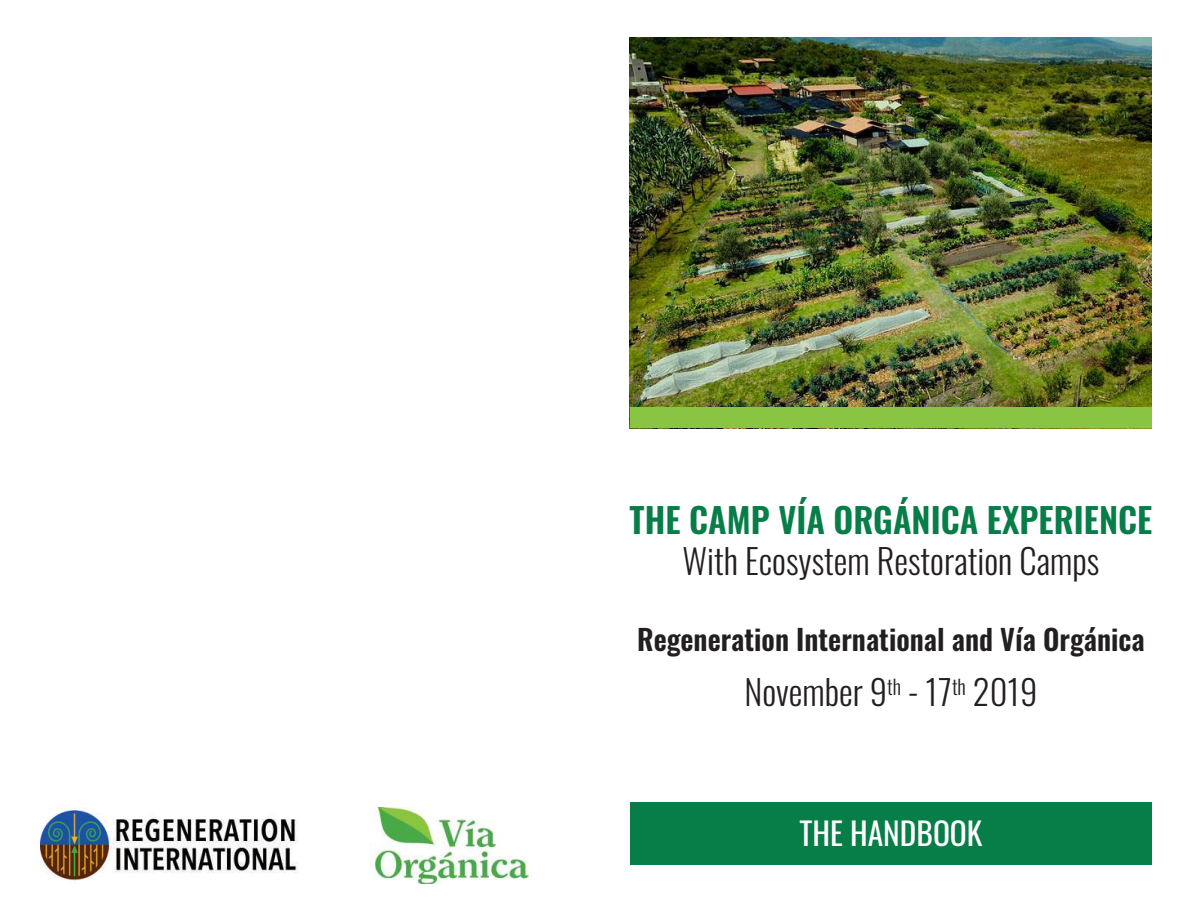
<style>
.page{position:relative;width:1188px;height:918px;background:#fff}
.page>*{position:absolute;margin:0;border:0;box-sizing:border-box;transform-origin:0 0}
.t1{font:300 34.5px "Oswald";color:#231f20}
.t2{font:600 34.5px "Oswald";color:#077d48}
.t3{font:31.5px "Oswald";color:#fff}
.t4{font:600 28.5px "Oswald";color:#231f20}
</style>
<div class="page">
<div style="left:630px;top:802px;width:522px;height:62px;background:#077d48"></div>
<img style="left:630px;top:37px;width:522px;height:370px">
<img style="left:374px;top:807px;width:156px;height:77px">
<img style="left:40px;top:809px;width:258px;height:72px">
<div style="left:630px;top:407px;width:522px;height:21px;background:#8ac443"></div>
<p class="t2" style="left:630px;top:502px;width:524px">THE CAMP VÍA ORGÁNICA EXPERIENCE</p>
<p class="t1" style="left:683px;top:531px;width:418px">With Ecosystem Restoration Camps</p>
<p class="t4" style="left:637px;top:624px;width:509px">Regeneration International and Vía Orgánica</p>
<p class="t1" style="left:744px;top:662px;width:295px">November 9<sup>th</sup> - 17<sup>th</sup> 2019</p>
<p class="t3" style="left:799px;top:805px;width:185px">THE HANDBOOK</p>
</div>
